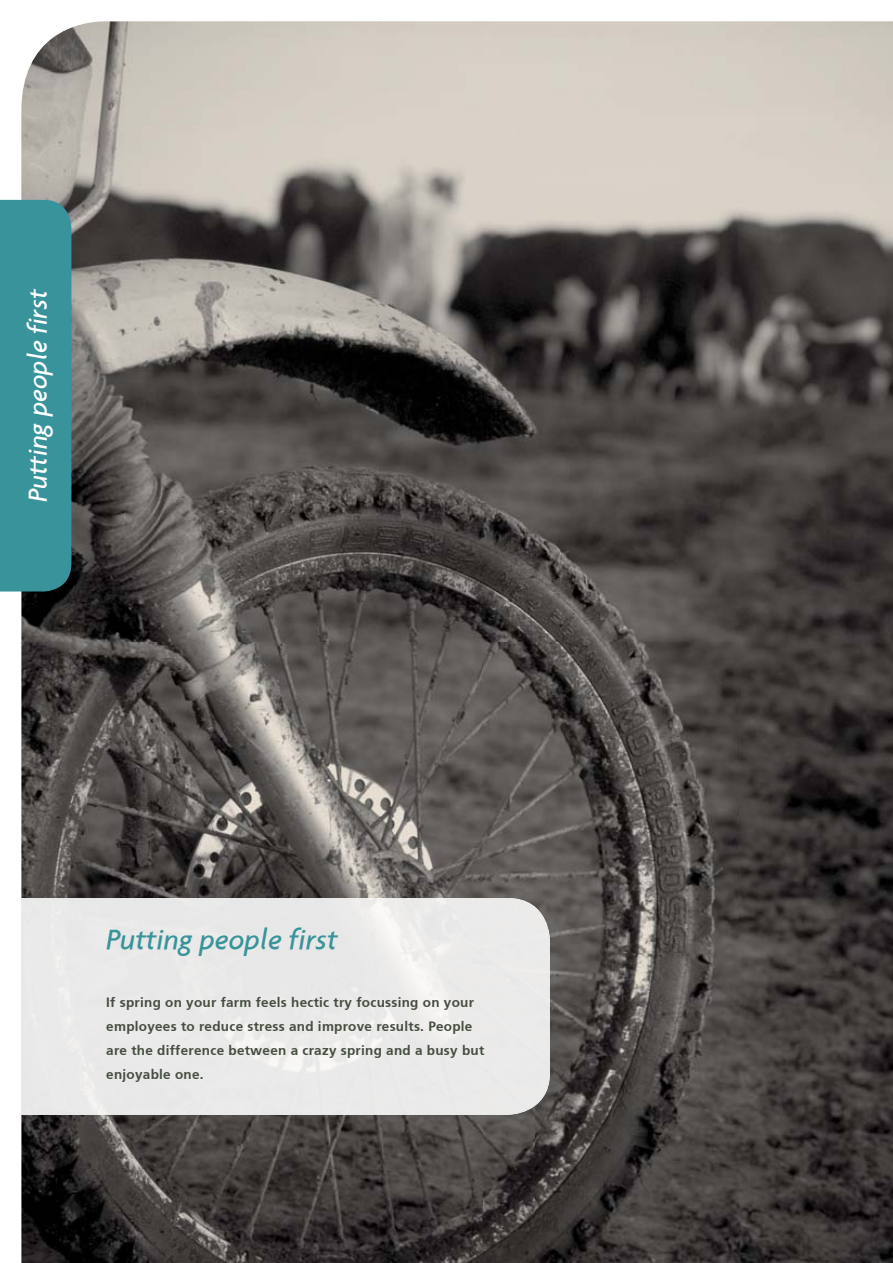
<style>
.page{position:relative;width:893px;height:1263px;background:#fff}
.page>*{position:absolute;margin:0;border:0;box-sizing:border-box;transform-origin:0 0}
.t1{font:italic 500 30px "Agenda";color:#38939b}
.t2{font:italic 500 27.6px "Agenda";color:#fff}
.t3{font:700 13.5px/24px "Frutiger";letter-spacing:.02em;color:#444d3e}
</style>
<div class="page">
<img style="left:21px;top:21px;width:718px;height:621px">
<img style="left:739px;top:21px;width:154px;height:1242px">
<img style="left:21px;top:642px;width:461px;height:256px">
<img style="left:482px;top:642px;width:258px;height:311px">
<img style="left:534px;top:953px;width:206px;height:310px">
<img style="left:483px;top:1115px;width:51px;height:148px">
<img style="left:21px;top:1115px;width:462px;height:148px">
<div style="left:0;top:200px;width:71px;height:391px;background:#38939b"></div>
<div style="left:21px;top:898px;width:529px;height:217px;background:#eaeae9"></div>
<h2 class="t2" style="left:21px;top:502px;width:215px;rotate:-90deg">Putting people first</h2>
<h1 class="t1" style="left:106px;top:921px;width:233px">Putting people first</h1>
<p class="t3" style="left:106px;top:990px;width:379px">If spring on your farm feels hectic try focussing on your employees to reduce stress and improve results. People are the difference between a crazy spring and a busy but enjoyable one.</p>
</div>
